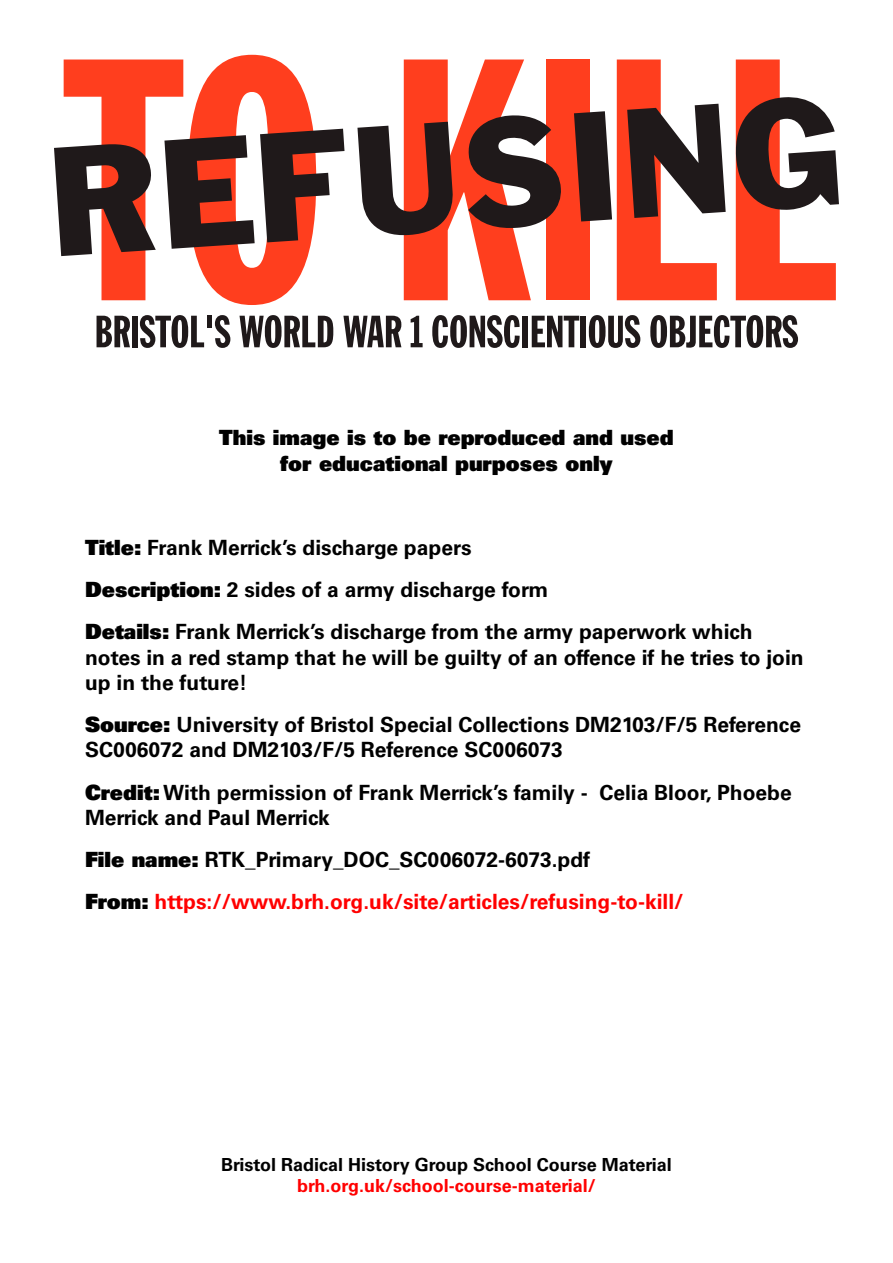
<style>
.page{position:relative;width:893px;height:1263px;background:#fff}
.page>*{position:absolute;margin:0;border:0;box-sizing:border-box;transform-origin:0 0}
.t1{font:700 21px/25.2px "Univers LT Std";color:#000}
.t2{font:700 21px/42.2px "Univers LT Std";color:#f00}
.t3{font:21px/25.2px "Univers LT Std X Black";color:#000;text-align:center}
.t4{font:700 18px "Univers LT Std";color:#000}
.t5{font:700 18px "Univers LT Std";color:#f00}
.s1{font-family:"Univers LT Std X Black";font-weight:400}
.s2{font-family:"Univers LT Std X Black";font-weight:400;color:#000}
.s3{color:#000}
</style>
<div class="page">
<div style="left:546px;top:60px;width:44px;height:240px;background:#ff3e1e"></div>
<svg style="left:97px;top:316px;width:33px;height:31px"></svg>
<div style="left:132px;top:316px;width:6px;height:31px;background:#1f191a"></div>
<svg style="left:140px;top:315px;width:64px;height:33px"></svg>
<div style="left:207px;top:316px;width:5px;height:12px;background:#1f191a"></div>
<svg style="left:215px;top:315px;width:15px;height:33px"></svg>
<svg style="left:239px;top:315px;width:94px;height:33px"></svg>
<svg style="left:343px;top:316px;width:58px;height:31px"></svg>
<svg style="left:411px;top:316px;width:12px;height:31px"></svg>
<svg style="left:432px;top:315px;width:88px;height:33px"></svg>
<div style="left:522px;top:316px;width:6px;height:31px;background:#1f191a"></div>
<svg style="left:532px;top:316px;width:47px;height:31px"></svg>
<div style="left:580px;top:316px;width:6px;height:31px;background:#1f191a"></div>
<svg style="left:589px;top:315px;width:51px;height:33px"></svg>
<svg style="left:650px;top:315px;width:148px;height:33px"></svg>
<svg style="left:54px;top:55px;width:290px;height:250px"></svg>
<svg style="left:357px;top:60px;width:204px;height:240px"></svg>
<svg style="left:574px;top:60px;width:152px;height:240px"></svg>
<svg style="left:735px;top:60px;width:104px;height:240px"></svg>
<p class="t3" style="left:219px;top:425px;width:456px">This image is to be reproduced and used for educational purposes only</p>
<p class="t1" style="left:85px;top:527px;width:669px;line-height:42.2px"><span class="s1">Title:</span> Frank Merrick’s discharge papers<br><span class="s1">Description:</span> 2 sides of a army discharge form<br><span class="s1">Details:</span> Frank Merrick’s discharge from the army paperwork which</p>
<p class="t1" style="left:85px;top:645px;width:720px">notes in a red stamp that he will be guilty of an offence if he tries to join up in the future!</p>
<p class="t1" style="left:85px;top:712px;width:718px"><span class="s1">Source:</span> University of Bristol Special Collections DM2103/F/5 Reference<br>SC006072 and DM2103/F/5 Reference SC006073</p>
<p class="t1" style="left:85px;top:780px;width:708px"><span class="s1">Credit:</span> With permission of Frank Merrick’s family - Celia Bloor, Phoebe<br>Merrick and Paul Merrick</p>
<p class="t2" style="left:85px;top:839px;width:600px"><span class="s2">File name:</span> <span class="s3">RTK_Primary_DOC_SC006072-6073.pdf<br></span><span class="s2">From:</span> https://www.brh.org.uk/site/articles/refusing-to-kill/</p>
<p class="t4" style="left:221px;top:1154px;width:452px">Bristol Radical History Group School Course Material</p>
<p class="t5" style="left:297px;top:1175px;width:300px">brh.org.uk/school-course-material/</p>
</div>
